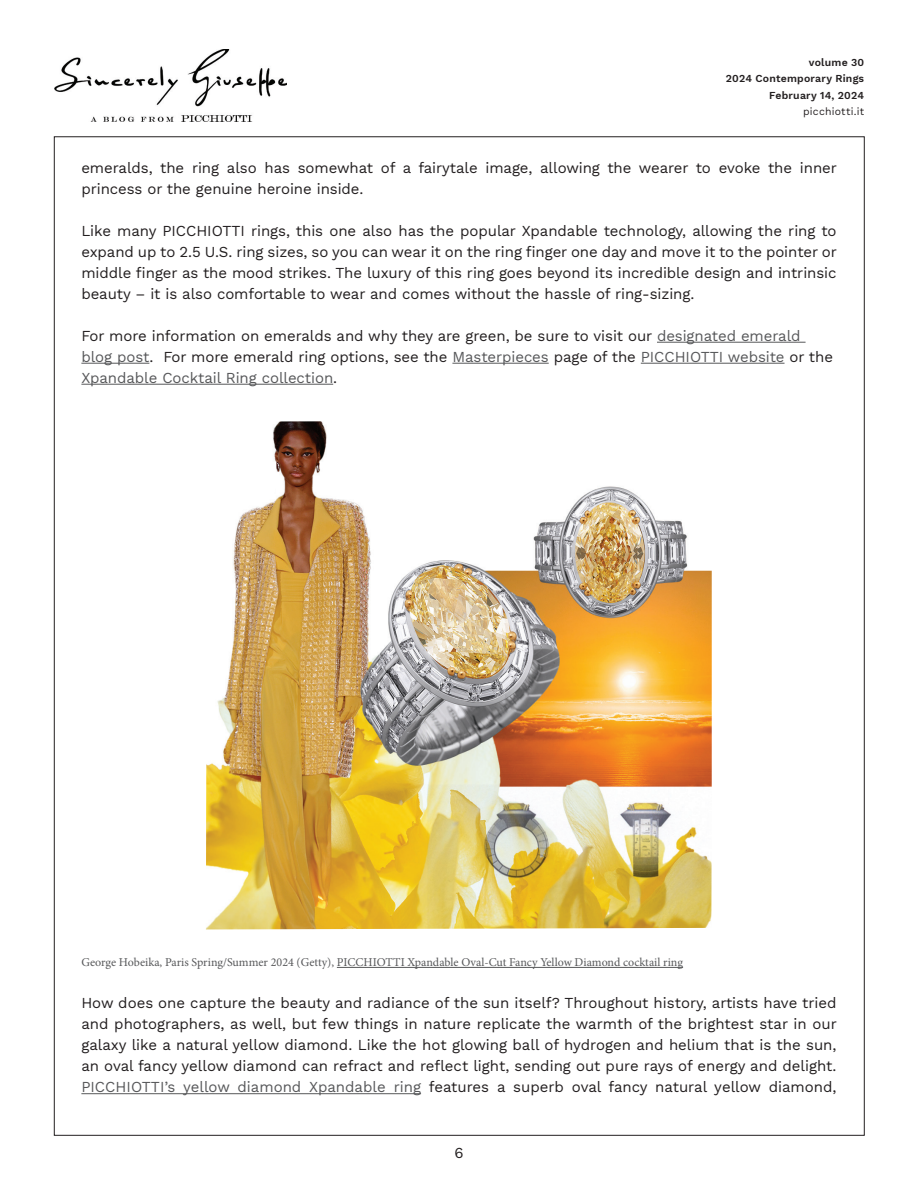
<style>
.page{position:relative;width:918px;height:1188px;background:#fff}
.page>*{position:absolute;margin:0;border:0;box-sizing:border-box;transform-origin:0 0}
.t1{font:15px/21px "Work Sans";letter-spacing:-.005em;color:#231f20}
.t2{font:12px "Minion Pro";color:#57585a}
.t3{font:600 10.5px/16.5px "Work Sans";letter-spacing:.02em;color:#231f20;text-align:right}
.t4{font:10.5px "Work Sans";letter-spacing:.015em;color:#231f20}
.s1{color:#57585a}
</style>
<div class="page">
<hr style="left:657px;top:342px;width:149px;height:1px;background:#57585a">
<hr style="left:81px;top:363px;width:68px;height:1px;background:#57585a">
<hr style="left:452px;top:363px;width:97px;height:1px;background:#57585a">
<hr style="left:641px;top:363px;width:144px;height:1px;background:#57585a">
<hr style="left:81px;top:384px;width:252px;height:1px;background:#57585a">
<hr style="left:337px;top:967px;width:346px;height:1px;background:#57585a">
<hr style="left:81px;top:1093px;width:340px;height:1px;background:#57585a">
<img style="left:54px;top:49px;width:233px;height:73px">
<img style="left:206px;top:421px;width:506px;height:508px">
<p class="t3" style="left:726px;top:53px;width:140px">volume 30<br>2024 Contemporary Rings<br>February 14, 2024</p>
<p class="t4" style="left:803px;top:103px;width:62px">picchiotti.it</p>
<p class="t1" style="left:81px;top:156px;width:757px">emeralds, the ring also has somewhat of a fairytale image, allowing the wearer to evoke the inner princess or the genuine heroine inside.</p>
<p class="t1" style="left:81px;top:219px;width:757px;text-align:justify">Like many PICCHIOTTI rings, this one also has the popular Xpandable technology, allowing the ring to expand up to 2.5 U.S. ring sizes, so you can wear it on the ring finger one day and move it to the pointer or middle finger as the mood strikes. The luxury of this ring goes beyond its incredible design and intrinsic beauty – it is also comfortable to wear and comes without the hassle of ring-sizing.</p>
<p class="t1" style="left:81px;top:324px;width:753px">For more information on emeralds and why they are green, be sure to visit our <span class="s1">designated emerald blog post</span>. For more emerald ring options, see the <span class="s1">Masterpieces</span> page of the <span class="s1">PICCHIOTTI website</span> or the<br><span class="s1">Xpandable Cocktail Ring collection</span>.</p>
<p class="t2" style="left:81px;top:954px;width:603px">George Hobeika, Paris Spring/Summer 2024 (Getty), PICCHIOTTI Xpandable Oval-Cut Fancy Yellow Diamond cocktail ring</p>
<p class="t1" style="left:81px;top:992px;width:757px;text-align:justify">How does one capture the beauty and radiance of the sun itself? Throughout history, artists have tried and photographers, as well, but few things in nature replicate the warmth of the brightest star in our galaxy like a natural yellow diamond. Like the hot glowing ball of hydrogen and helium that is the sun, an oval fancy yellow diamond can refract and reflect light, sending out pure rays of energy and delight.<br><span class="s1">PICCHIOTTI’s yellow diamond Xpandable ring</span> features a superb oval fancy natural yellow diamond,</p>
<p class="t1" style="left:454px;top:1142px;width:11px">6</p>
</div>
